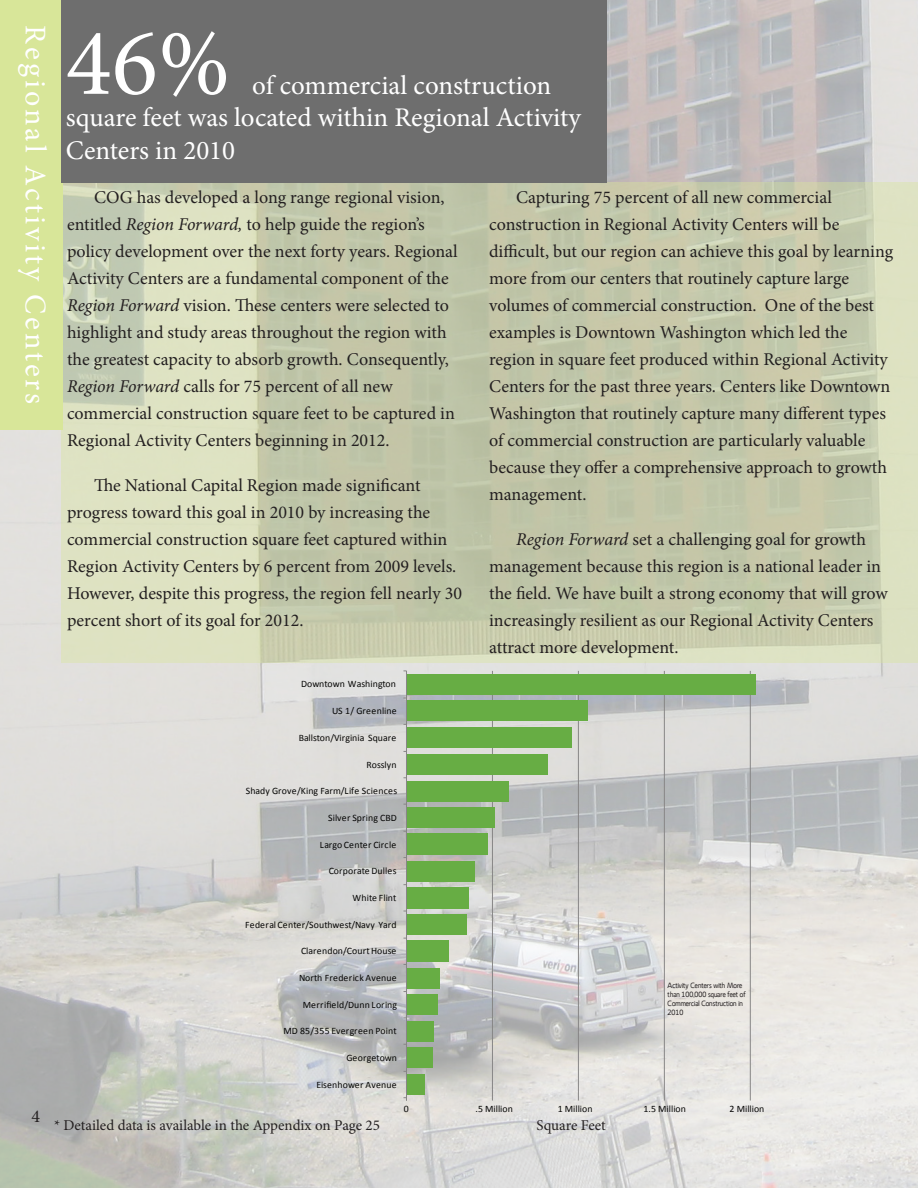
<style>
.page{position:relative;width:918px;height:1188px;background:#fff}
.page>*{position:absolute;margin:0;border:0;box-sizing:border-box;transform-origin:0 0}
.t1{font:96px "Minion Pro";color:#fff}
.t2{font:30px "Minion Pro";letter-spacing:.1em;color:#fff}
.t3{font:27px/32.4px "Minion Pro";color:#fff}
.t4{font:18px/27px "Minion Pro";color:#231f20}
.t5{font:15px "Minion Pro";color:#231f20}
.t6{font:9.75px "Calibri";letter-spacing:.01em;color:#050504}
.t7{font:7.5px/9px "Ligurino";color:#231f20}
.s1{font-style:italic}
</style>
<div class="page">
<img style="left:0;top:0;width:918px;height:1188px">
<svg style="left:61px;top:182px;width:856px;height:480px;background:#c9cdaf"></svg>
<div style="left:0;top:0;width:63px;height:430px;background:#d8e699"></div>
<hr style="left:750px;top:671px;width:1px;height:430px;background:#878686">
<hr style="left:664px;top:671px;width:1px;height:430px;background:#878686">
<hr style="left:578px;top:671px;width:1px;height:430px;background:#878686">
<hr style="left:492px;top:671px;width:1px;height:430px;background:#878686">
<div style="left:406px;top:1075px;width:19px;height:20px;background:#67ad44"></div>
<div style="left:406px;top:1048px;width:27px;height:20px;background:#67ad44"></div>
<div style="left:406px;top:1021px;width:27px;height:21px;background:#67ad44"></div>
<div style="left:406px;top:994px;width:32px;height:21px;background:#67ad44"></div>
<div style="left:406px;top:968px;width:33px;height:20px;background:#67ad44"></div>
<div style="left:406px;top:941px;width:42px;height:21px;background:#67ad44"></div>
<div style="left:406px;top:914px;width:60px;height:21px;background:#67ad44"></div>
<div style="left:406px;top:887px;width:63px;height:21px;background:#67ad44"></div>
<div style="left:406px;top:861px;width:69px;height:20px;background:#67ad44"></div>
<div style="left:406px;top:834px;width:82px;height:21px;background:#67ad44"></div>
<div style="left:406px;top:808px;width:88px;height:20px;background:#67ad44"></div>
<div style="left:406px;top:781px;width:103px;height:20px;background:#67ad44"></div>
<div style="left:406px;top:754px;width:142px;height:20px;background:#67ad44"></div>
<div style="left:406px;top:728px;width:166px;height:20px;background:#67ad44"></div>
<div style="left:406px;top:701px;width:182px;height:20px;background:#67ad44"></div>
<div style="left:406px;top:674px;width:349px;height:21px;background:#67ad44"></div>
<hr style="left:406px;top:671px;width:1px;height:430px;background:#878686">
<div style="left:61px;top:0;width:546px;height:183px;background:#6e6e6e"></div>
<h2 class="t2" style="left:56px;top:25px;width:380px;rotate:90deg">Regional Activity Centers</h2>
<h1 class="t1" style="left:66px;top:-1px;width:166px">46%</h1>
<h3 class="t3" style="left:66px;top:69px;width:517px;text-indent:187px">of commercial construction square feet was located within Regional Activity<br>Centers in 2010</h3>
<p class="t4" style="left:67px;top:183px;width:392px;text-indent:27px">COG has developed a long range regional vision, entitled <span class="s1">Region Forward,</span> to help guide the region’s policy development over the next forty years. Regional Activity Centers are a fundamental component of the <span class="s1">Region Forward</span> vision. These centers were selected to highlight and study areas throughout the region with the greatest capacity to absorb growth. Consequently, <span class="s1">Region Forward</span> calls for 75 percent of all new commercial construction square feet to be captured in Regional Activity Centers beginning in 2012.</p>
<p class="t4" style="left:67px;top:471px;width:396px;text-indent:27px">The National Capital Region made significant progress toward this goal in 2010 by increasing the commercial construction square feet captured within Region Activity Centers by 6 percent from 2009 levels.<br>However, despite this progress, the region fell nearly 30 percent short of its goal for 2012.</p>
<p class="t6" style="left:301px;top:678px;width:96px">Downtown Washington</p>
<p class="t6" style="left:332px;top:705px;width:66px">US 1/ Greenline</p>
<p class="t6" style="left:299px;top:731px;width:99px">Ballston/Virginia Square</p>
<p class="t6" style="left:367px;top:758px;width:32px">Rosslyn</p>
<p class="t6" style="left:246px;top:785px;width:153px">Shady Grove/King Farm/Life Sciences</p>
<p class="t6" style="left:328px;top:812px;width:70px">Silver Spring CBD</p>
<p class="t6" style="left:320px;top:838px;width:78px">Largo Center Circle</p>
<p class="t6" style="left:329px;top:865px;width:69px">Corporate Dulles</p>
<p class="t6" style="left:353px;top:892px;width:45px">White Flint</p>
<p class="t6" style="left:245px;top:918px;width:153px">Federal Center/Southwest/Navy Yard</p>
<p class="t6" style="left:301px;top:945px;width:97px">Clarendon/CourtHouse</p>
<p class="t6" style="left:299px;top:972px;width:99px">North Frederick Avenue</p>
<p class="t6" style="left:303px;top:998px;width:96px">Merrifield/Dunn Loring</p>
<p class="t6" style="left:283px;top:1025px;width:115px">MD 85/355 Evergreen Point</p>
<p class="t6" style="left:347px;top:1052px;width:52px">Georgetown</p>
<p class="t6" style="left:316px;top:1078px;width:82px">Eisenhower Avenue</p>
<p class="t4" style="left:489px;top:183px;width:406px;text-indent:27px">Capturing 75 percent of all new commercial construction in Regional Activity Centers will be difficult, but our region can achieve this goal by learning more from our centers that routinely capture large volumes of commercial construction. One of the best examples is Downtown Washington which led the region in square feet produced within Regional Activity Centers for the past three years. Centers like Downtown Washington that routinely capture many different types of commercial construction are particularly valuable because they offer a comprehensive approach to growth management.</p>
<p class="t4" style="left:489px;top:525px;width:400px;text-indent:27px"><span class="s1">Region Forward</span> set a challenging goal for growth management because this region is a national leader in the field. We have built a strong economy that will grow increasingly resilient as our Regional Activity Centers attract more development.</p>
<p class="t7" style="left:668px;top:981px;width:79px">Activity Centers with More than 100,000 square feet of<br>Commercial Construction in<br>2010</p>
<p class="t4" style="left:32px;top:1103px;width:10px">4</p>
<p class="t6" style="left:404px;top:1103px;width:6px">0</p>
<p class="t6" style="left:476px;top:1103px;width:39px">.5 Million</p>
<p class="t6" style="left:558px;top:1103px;width:36px">1 Million</p>
<p class="t6" style="left:644px;top:1103px;width:44px">1.5 Million</p>
<p class="t6" style="left:730px;top:1103px;width:36px">2 Million</p>
<p class="t5" style="left:54px;top:1115px;width:327px">* Detailed data is available in the Appendix on Page 25</p>
<p class="t5" style="left:536px;top:1115px;width:71px">Square Feet</p>
</div>
